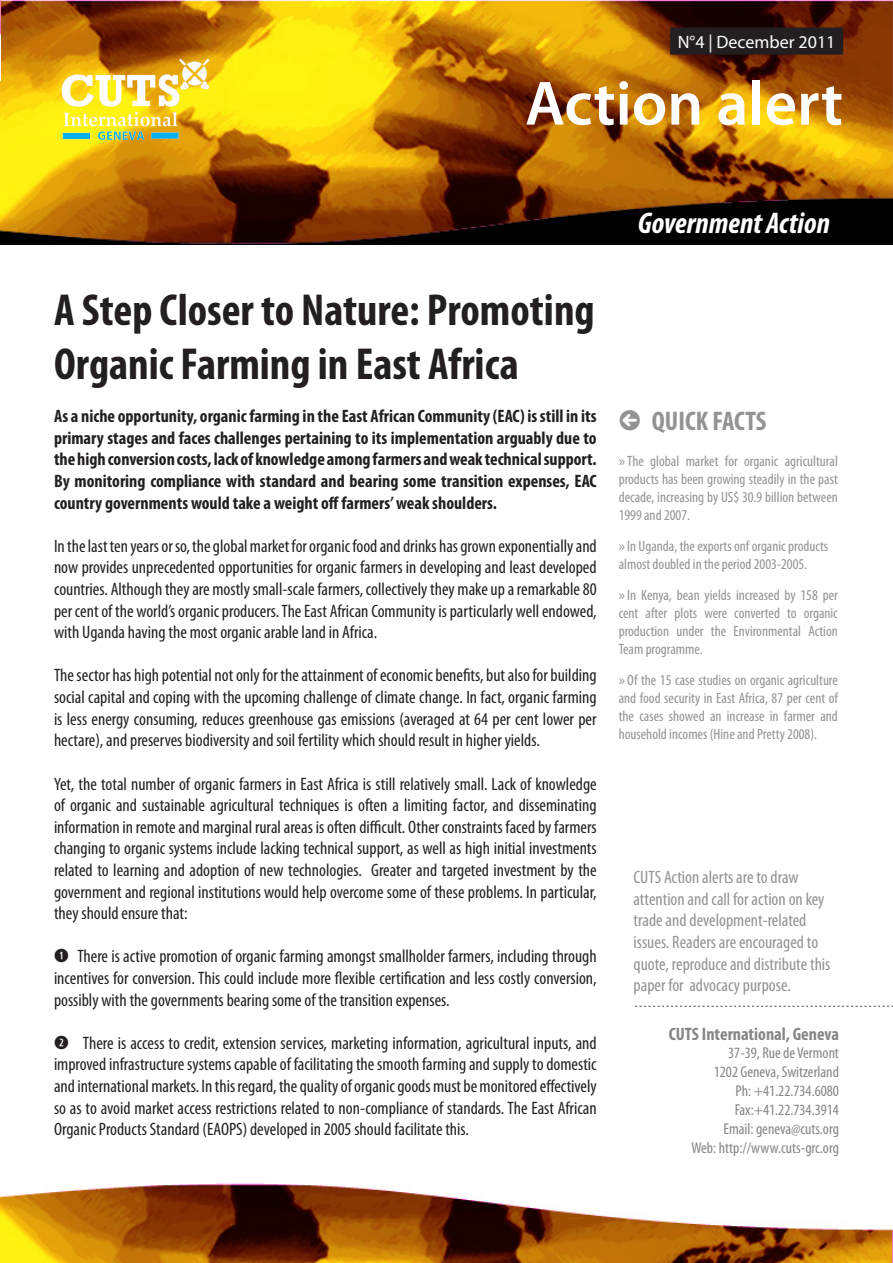
<style>
.page{position:relative;width:893px;height:1263px;background:#fff}
.page>*{position:absolute;margin:0;border:0;box-sizing:border-box;transform-origin:0 0}
.t1{font:600 63px "Myriad Pro";color:#fff}
.t2{font:700 condensed 45px/54px "Myriad Pro";color:#231f20}
.Paragraph_Style_2{font:italic 700 condensed 30px "Myriad Pro";color:#fff}
.t3{font:700 condensed 27px "Myriad Pro";color:#949393}
.t4{font:condensed 18px/21.6px "Myriad Pro";color:#231f20;text-align:justify}
.t5{font:700 condensed 18px/21.6px "Myriad Pro";color:#231f20;text-align:justify}
.t6{font:condensed 18px/21.6px "Myriad Pro";color:#949393}
.t7{font:700 condensed 18px "Myriad Pro";color:#878586}
.t8{font:18px "Myriad Pro";color:#fcfcfc}
.t9{font:condensed 15.75px "Myriad Pro";color:#878586}
.t10{font:condensed 15px/18px "Myriad Pro";color:#949393;text-align:justify}
.t11{font:condensed 12px "Myriad Pro";color:#fff}
.s1{font-family:"Combi Numerals";font-weight:700;font-stretch:normal}
.s2{font-family:"Combi Numerals";font-stretch:normal}
.s3{font-stretch:normal}
</style>
<div class="page">
<img style="left:0;top:0;width:893px;height:244px">
<img style="left:46px;top:52px;width:166px;height:95px">
<div style="left:671px;top:28px;width:171px;height:26px;background:#231f20"></div>
<div style="left:670px;top:27px;width:173px;height:28px;border:2px solid #231f20"></div>
<img style="left:0;top:1183px;width:893px;height:80px">
<img style="left:0;top:1px;width:1px;height:79px">
<svg style="left:635px;top:1006px;width:258px;height:1px"></svg>
<p class="t11" style="left:757px;top:26px;width:68px">www.cuts-grc.org</p>
<p class="t8" style="left:678px;top:31px;width:159px">N°4 | December 2011</p>
<p class="t1" style="left:525px;top:63px;width:320px">Action alert</p>
<p class="Paragraph_Style_2" style="left:638px;top:204px;width:194px">Government Action</p>
<p class="t2" style="left:54px;top:282px;width:542px">A Step Closer to Nature: Promoting<br>Organic Farming in East Africa</p>
<p class="t5" style="left:54px;top:405px;width:544px">As a niche opportunity, organic farming in the East African Community (EAC) is still in its primary stages and faces challenges pertaining to its implementation arguably due to the high conversion costs, lack of knowledge among farmers and weak technical support.<br>By monitoring compliance with standard and bearing some transition expenses, EAC country governments would take a weight off farmers’ weak shoulders.</p>
<p class="t4" style="left:54px;top:535px;width:544px">In the last ten years or so, the global market for organic food and drinks has grown exponentially and now provides unprecedented opportunities for organic farmers in developing and least developed countries. Although they are mostly small-scale farmers, collectively they make up a remarkable 80 per cent of the world’s organic producers. The East African Community is particularly well endowed, with Uganda having the most organic arable land in Africa.</p>
<p class="t4" style="left:54px;top:664px;width:544px">The sector has high potential not only for the attainment of economic benefits, but also for building social capital and coping with the upcoming challenge of climate change. In fact, organic farming is less energy consuming, reduces greenhouse gas emissions (averaged at 64 per cent lower per hectare), and preserves biodiversity and soil fertility which should result in higher yields.</p>
<p class="t4" style="left:54px;top:772px;width:544px">Yet, the total number of organic farmers in East Africa is still relatively small. Lack of knowledge of organic and sustainable agricultural techniques is often a limiting factor, and disseminating information in remote and marginal rural areas is often difficult. Other constraints faced by farmers changing to organic systems include lacking technical support, as well as high initial investments related to learning and adoption of new technologies. Greater and targeted investment by the government and regional institutions would help overcome some of these problems. In particular, they should ensure that:</p>
<p class="t4" style="left:54px;top:945px;width:544px"><span class="s1">q</span> There is active promotion of organic farming amongst smallholder farmers, including through incentives for conversion. This could include more flexible certification and less costly conversion, possibly with the governments bearing some of the transition expenses.</p>
<p class="t4" style="left:54px;top:1032px;width:544px"><span class="s1">w</span> There is access to credit, extension services, marketing information, agricultural inputs, and improved infrastructure systems capable of facilitating the smooth farming and supply to domestic and international markets. In this regard, the quality of organic goods must be monitored effectively so as to avoid market access restrictions related to non-compliance of standards. The East African Organic Products Standard (EAOPS) developed in 2005 should facilitate this.</p>
<p class="t3" style="left:619px;top:404px;width:149px"><span class="s2">&lt;</span> QUICK FACTS</p>
<p class="t10" style="left:619px;top:452px;width:221px"><span class="s3">»</span> The global market for organic agricultural products has been growing steadily in the past decade, increasing by US$ 30.9 billion between 1999 and 2007.</p>
<p class="t10" style="left:619px;top:537px;width:211px"><span class="s3">»</span> In Uganda, the exports onf organic products almost doubled in the period 2003-2005.</p>
<p class="t10" style="left:619px;top:586px;width:221px"><span class="s3">»</span> In Kenya, bean yields increased by 158 per cent after plots were converted to organic production under the Environmental Action Team programme.</p>
<p class="t10" style="left:619px;top:670px;width:221px"><span class="s3">»</span> Of the 15 case studies on organic agriculture and food security in East Africa, 87 per cent of the cases showed an increase in farmer and household incomes (Hine and Pretty 2008).</p>
<p class="t6" style="left:634px;top:866px;width:198px">CUTS Action alerts are to draw attention and call for action on key trade and development-related issues. Readers are encouraged to quote, reproduce and distribute this paper for advocacy purpose.</p>
<p class="t7" style="left:669px;top:1022px;width:172px">CUTS International, Geneva</p>
<p class="t9" style="left:728px;top:1044px;width:112px">37-39, Rue de Vermont</p>
<p class="t9" style="left:714px;top:1062px;width:127px">1202 Geneva, Switzerland</p>
<p class="t9" style="left:735px;top:1081px;width:105px">Ph: +41.22.734.6080</p>
<p class="t9" style="left:735px;top:1100px;width:106px">Fax:+41.22.734.3914</p>
<p class="t9" style="left:724px;top:1119px;width:117px">Email: geneva@cuts.org</p>
<p class="t9" style="left:691px;top:1138px;width:149px">Web: http://www.cuts-grc.org</p>
</div>
